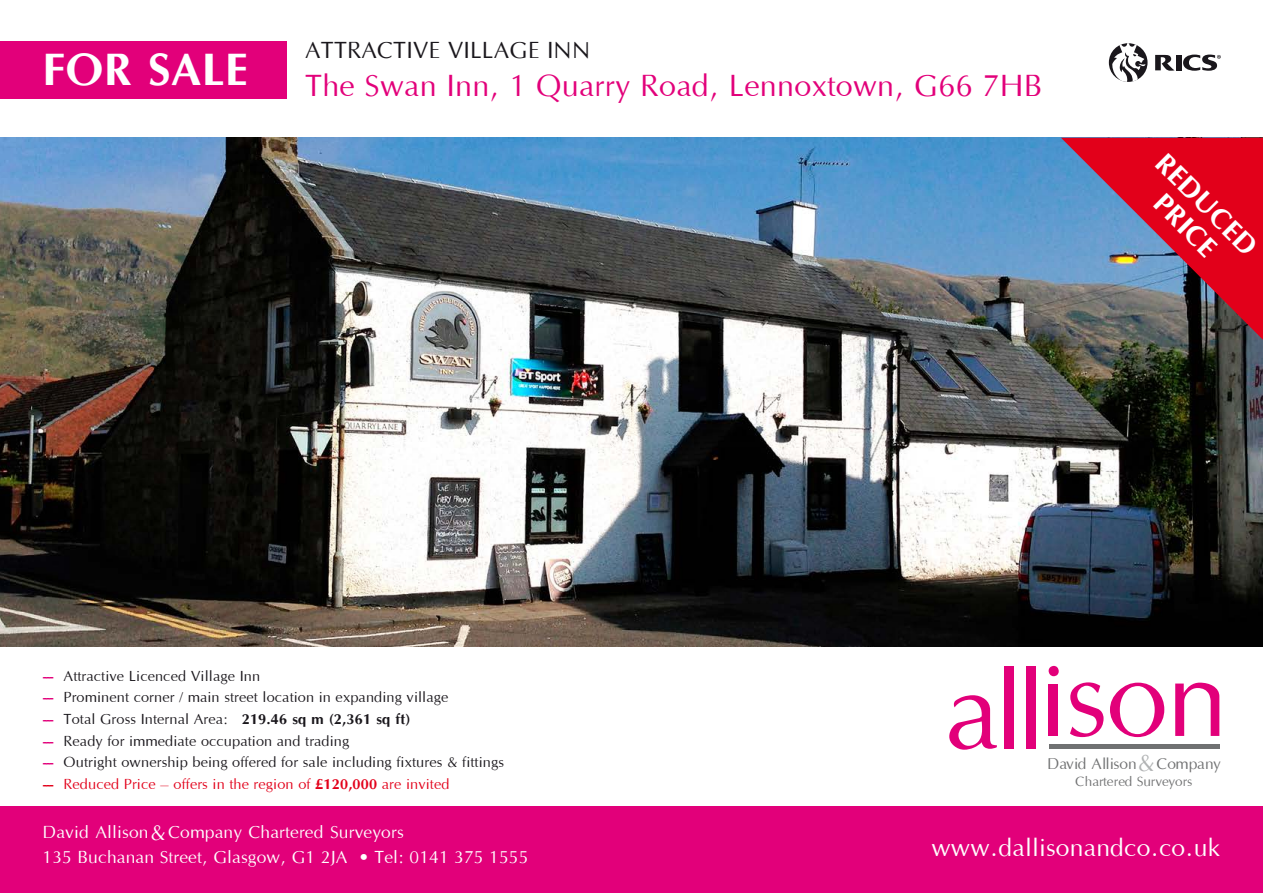
<style>
.page{position:relative;width:1263px;height:893px;background:#fff}
.page>*{position:absolute;margin:0;border:0;box-sizing:border-box;transform-origin:0 0}
.t1{font:700 46.5px "Optane";color:#fff}
.t2{font:31.5px "Optane";color:#e2007a}
.t3{font:700 28.5px/30px "Optane";color:#fff;text-align:center}
.t4{font:25.5px "Optane";color:#fff}
.t5{font:24px "Optane";color:#1a171c}
.t6{font:18px "Optane";color:#fff}
.t7{font:16.05px "Optane";letter-spacing:-.01em;color:#707172}
.t8{font:15px/21.6px "Optane";color:#1a171c}
.t9{font:13.95px "Optane";color:#707172}
.s1{font-weight:700;color:#e2007a}
.s2{font-weight:700}
.s3{font-weight:700;color:#e2001a}
.s4{color:#e2001a}
.s5{font-size:24.9px;color:#b1b3b4}
.s6{font-size:22.5px}
</style>
<div class="page">
<svg style="left:949px;top:695px;width:48px;height:55px"></svg>
<div style="left:1004px;top:666px;width:9px;height:82px;background:#e2007a"></div>
<div style="left:1026px;top:666px;width:9px;height:82px;background:#e2007a"></div>
<svg style="left:1049px;top:666px;width:10px;height:10px"></svg>
<div style="left:1049px;top:684px;width:9px;height:52px;background:#e2007a"></div>
<svg style="left:1070px;top:682px;width:33px;height:55px"></svg>
<svg style="left:1110px;top:683px;width:54px;height:54px"></svg>
<svg style="left:1175px;top:683px;width:44px;height:53px"></svg>
<hr style="left:1049px;top:744px;width:170px;height:4px;background:#707172">
<div style="left:0;top:807px;width:1263px;height:86px;background:#e2007a"></div>
<img style="left:0;top:138px;width:1263px;height:508px">
<div style="left:0;top:42px;width:287px;height:57px;background:#e2007a"></div>
<div style="left:1109px;top:43px;width:38px;height:39px;background:#1a171c;border-radius:50%"></div>
<svg style="left:1112px;top:43px;width:33px;height:39px"></svg>
<svg style="left:1183px;top:55px;width:38px;height:16px"></svg>
<div style="left:1176px;top:55px;width:5px;height:15px;background:#1a171c"></div>
<svg style="left:1155px;top:55px;width:19px;height:16px"></svg>
<svg style="left:1061px;top:138px;width:202px;height:202px;background:#a24058"></svg>
<h1 class="t1" style="left:43px;top:42px;width:207px">FOR SALE</h1>
<h3 class="t5" style="left:305px;top:36px;width:287px">ATTRACTIVE VILLAGE INN</h3>
<h2 class="t2" style="left:305px;top:67px;width:739px">The Swan Inn, 1 Quarry Road, Lennoxtown, G66 7HB</h2>
<h3 class="t3" style="left:1171px;top:147px;width:132px;rotate:45deg">REDUCED<br>PRICE</h3>
<p class="t8" style="left:43px;top:665px;width:463px"><span class="s1">---</span> Attractive Licenced Village Inn<br><span class="s1">---</span> Prominent corner / main street location in expanding village<br><span class="s1">---</span> Total Gross Internal Area: <span class="s2">219.46 sq m (2,361 sq ft)<br></span><span class="s1">---</span> Ready for immediate occupation and trading<br><span class="s1">---</span> Outright ownership being offered for sale including fixtures &amp; fittings <span class="s3">---</span> <span class="s4">Reduced Price – offers in the region of</span> <span class="s3">£120,000</span> <span class="s4">are invited</span></p>
<p class="t7" style="left:1047px;top:754px;width:175px">David Allison<span class="s5">&amp;</span>Company</p>
<p class="t9" style="left:1075px;top:773px;width:119px">Chartered Surveyors</p>
<p class="t6" style="left:43px;top:822px;width:363px">David Allison<span class="s6">&amp;</span>Company Chartered Surveyors</p>
<p class="t6" style="left:43px;top:847px;width:488px">135 Buchanan Street, Glasgow, G1 2JA • Tel: 0141 375 1555</p>
<h3 class="t4" style="left:931px;top:833px;width:291px">www.dallisonandco.co.uk</h3>
</div>
